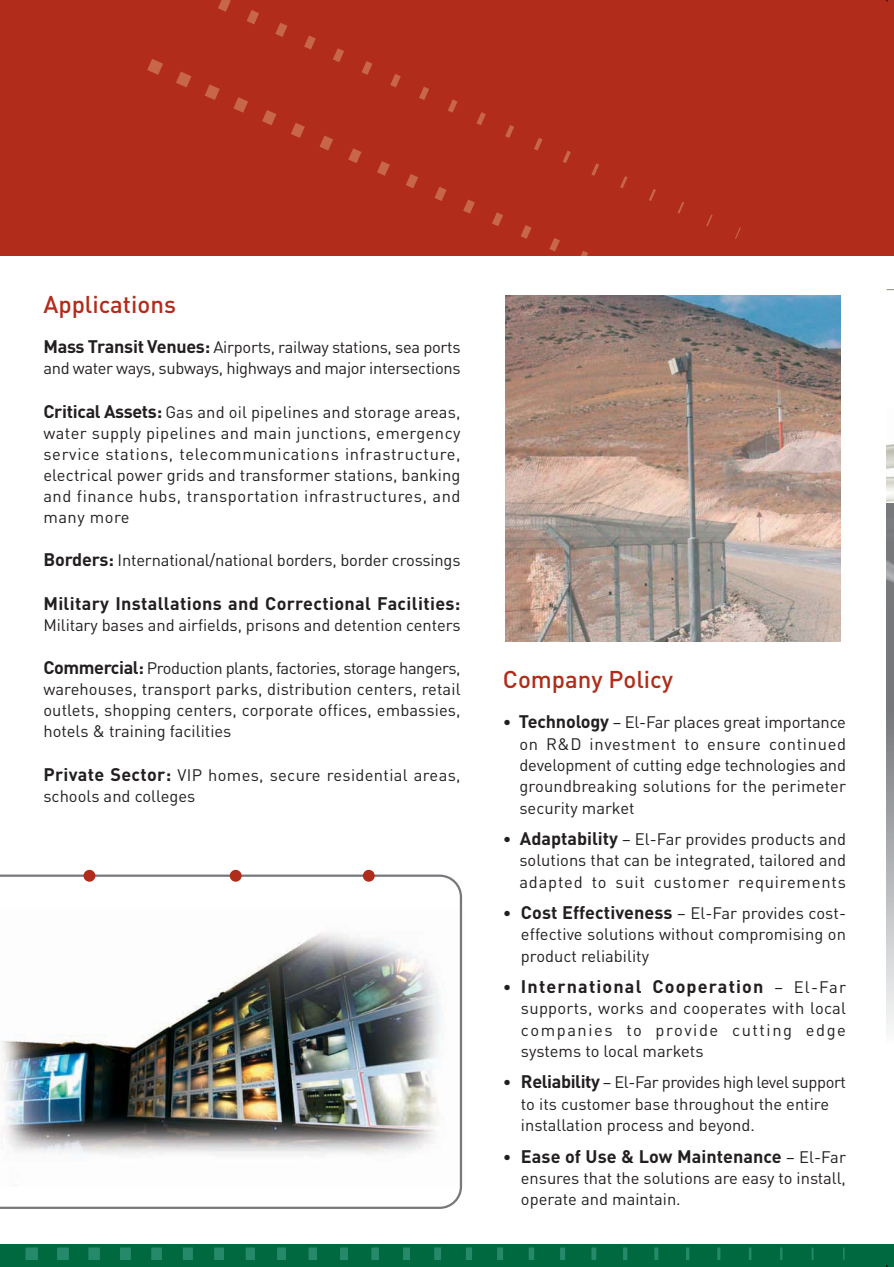
<style>
.page{position:relative;width:894px;height:1267px;background:#fff}
.page>*{position:absolute;margin:0;border:0;box-sizing:border-box;transform-origin:0 0}
.t1{font:500 24px "DIN";color:#b12c1a}
.t2{font:700 18px "DIN";letter-spacing:.02em;color:#231f20}
.t3{font:700 18px "DIN";letter-spacing:.065em;color:#231f20}
.t4{font:16.5px/21.3px "DIN";color:#231f20;text-align:justify}
.t5{font:16.5px/21px "DIN";letter-spacing:-.02em;color:#231f20}
.t6{font:16.5px/21px "DIN";letter-spacing:.02em;color:#231f20}
.s1{font-weight:700;font-size:18px}
.s2{font-weight:400;font-size:16.5px}
</style>
<div class="page">
<div style="left:0;top:0;width:894px;height:255px;background:#b12c1a"></div>
<svg style="left:735px;top:227px;width:6px;height:12px"></svg>
<svg style="left:706px;top:214px;width:7px;height:12px"></svg>
<svg style="left:677px;top:202px;width:7px;height:12px"></svg>
<svg style="left:649px;top:189px;width:7px;height:12px"></svg>
<svg style="left:620px;top:176px;width:8px;height:13px"></svg>
<svg style="left:137px;top:0;width:465px;height:256px"></svg>
<div style="left:887px;top:605px;width:7px;height:105px;background:#77787b"></div>
<svg style="left:887px;top:710px;width:7px;height:205px"></svg>
<svg style="left:887px;top:915px;width:7px;height:113px"></svg>
<div style="left:0;top:1244px;width:894px;height:22px;background:#00693f"></div>
<svg style="left:843px;top:1247px;width:1px;height:12px"></svg>
<svg style="left:811px;top:1247px;width:2px;height:12px"></svg>
<svg style="left:780px;top:1247px;width:2px;height:12px"></svg>
<svg style="left:749px;top:1247px;width:2px;height:12px"></svg>
<svg style="left:717px;top:1247px;width:3px;height:12px"></svg>
<svg style="left:686px;top:1247px;width:3px;height:12px"></svg>
<svg style="left:654px;top:1247px;width:4px;height:12px"></svg>
<hr style="left:623px;top:1247px;width:4px;height:12px;background:#268969">
<div style="left:591px;top:1247px;width:5px;height:12px;background:#268969"></div>
<div style="left:560px;top:1247px;width:5px;height:12px;background:#268969"></div>
<div style="left:529px;top:1247px;width:5px;height:12px;background:#268969"></div>
<div style="left:497px;top:1247px;width:6px;height:12px;background:#268969"></div>
<div style="left:466px;top:1247px;width:6px;height:12px;background:#268969"></div>
<div style="left:434px;top:1247px;width:7px;height:12px;background:#268969"></div>
<div style="left:403px;top:1247px;width:7px;height:12px;background:#268969"></div>
<div style="left:371px;top:1247px;width:8px;height:12px;background:#268969"></div>
<div style="left:340px;top:1247px;width:8px;height:12px;background:#268969"></div>
<div style="left:309px;top:1247px;width:8px;height:12px;background:#268969"></div>
<div style="left:277px;top:1247px;width:9px;height:12px;background:#268969"></div>
<div style="left:246px;top:1247px;width:9px;height:12px;background:#268969"></div>
<div style="left:214px;top:1247px;width:10px;height:12px;background:#268969"></div>
<div style="left:183px;top:1247px;width:10px;height:12px;background:#268969"></div>
<div style="left:151px;top:1247px;width:11px;height:12px;background:#268969"></div>
<div style="left:120px;top:1247px;width:11px;height:12px;background:#268969"></div>
<div style="left:89px;top:1247px;width:11px;height:12px;background:#268969"></div>
<div style="left:57px;top:1247px;width:12px;height:12px;background:#268969"></div>
<div style="left:26px;top:1247px;width:12px;height:12px;background:#268969"></div>
<img style="left:505px;top:295px;width:335px;height:347px">
<img style="left:0;top:874px;width:462px;height:334px">
<img style="left:887px;top:444px;width:7px;height:161px">
<svg style="left:886px;top:289px;width:8px;height:2px"></svg>
<div style="left:83px;top:869px;width:12px;height:12px;background:#b12c1a;border-radius:50%"></div>
<div style="left:230px;top:869px;width:12px;height:12px;background:#b12c1a;border-radius:50%"></div>
<div style="left:363px;top:869px;width:12px;height:12px;background:#b12c1a;border-radius:50%"></div>
<h1 class="t1" style="left:43px;top:296px;width:134px">Applications</h1>
<p class="t5" style="left:43px;top:338px;width:418px"><span class="s1">Mass Transit Venues:</span> Airports, railway stations, sea ports and water ways, subways, highways and major intersections</p>
<p class="t4" style="left:43px;top:403px;width:419px"><span class="s1">Critical Assets:</span> Gas and oil pipelines and storage areas, water supply pipelines and main junctions, emergency service stations, telecommunications infrastructure, electrical power grids and transformer stations, banking and finance hubs, transportation infrastructures, and many more</p>
<p class="t4" style="left:43px;top:551px;width:418px"><span class="s1">Borders:</span> International/national borders, border crossings</p>
<p class="t2" style="left:43px;top:596px;width:418px">Military Installations and Correctional Facilities:</p>
<p class="t4" style="left:43px;top:616px;width:419px">Military bases and airfields, prisons and detention centers</p>
<p class="t4" style="left:43px;top:659px;width:419px"><span class="s1">Commercial:</span> Production plants, factories, storage hangers, warehouses, transport parks, distribution centers, retail outlets, shopping centers, corporate offices, embassies, hotels &amp; training facilities</p>
<p class="t6" style="left:43px;top:766px;width:418px"><span class="s1">Private Sector:</span> VIP homes, secure residential areas, schools and colleges</p>
<h1 class="t1" style="left:503px;top:671px;width:172px">Company Policy</h1>
<p class="t4" style="left:519px;top:713px;width:328px;text-indent:-17px">• <span class="s1">Technology</span> – El-Far places great importance on R&amp;D investment to ensure continued development of cutting edge technologies and groundbreaking solutions for the perimeter security market</p>
<p class="t4" style="left:519px;top:830px;width:328px;text-indent:-16px">• <span class="s1">Adaptability</span> – El-Far provides products and solutions that can be integrated, tailored and adapted to suit customer requirements</p>
<p class="t4" style="left:521px;top:904px;width:326px;text-indent:-18px">• <span class="s1">Cost Effectiveness</span> – El-Far provides cost&shy;effective solutions without compromising on product reliability</p>
<p class="t3" style="left:503px;top:980px;width:344px"><span class="s2">•</span> International Cooperation <span class="s2">– El-Far</span></p>
<p class="t4" style="left:521px;top:999px;width:327px">supports, works and cooperates with local companies to provide cutting edge systems to local markets</p>
<p class="t4" style="left:521px;top:1073px;width:326px;text-align:left;text-indent:-18px">• <span class="s1">Reliability</span> – El-Far provides high level support to its customer base throughout the entire installation process and beyond.</p>
<p class="t2" style="left:503px;top:1149px;width:344px"><span class="s2">•</span> Ease of Use &amp; Low Maintenance <span class="s2">– El-Far</span></p>
<p class="t4" style="left:521px;top:1169px;width:326px">ensures that the solutions are easy to install, operate and maintain.</p>
</div>
